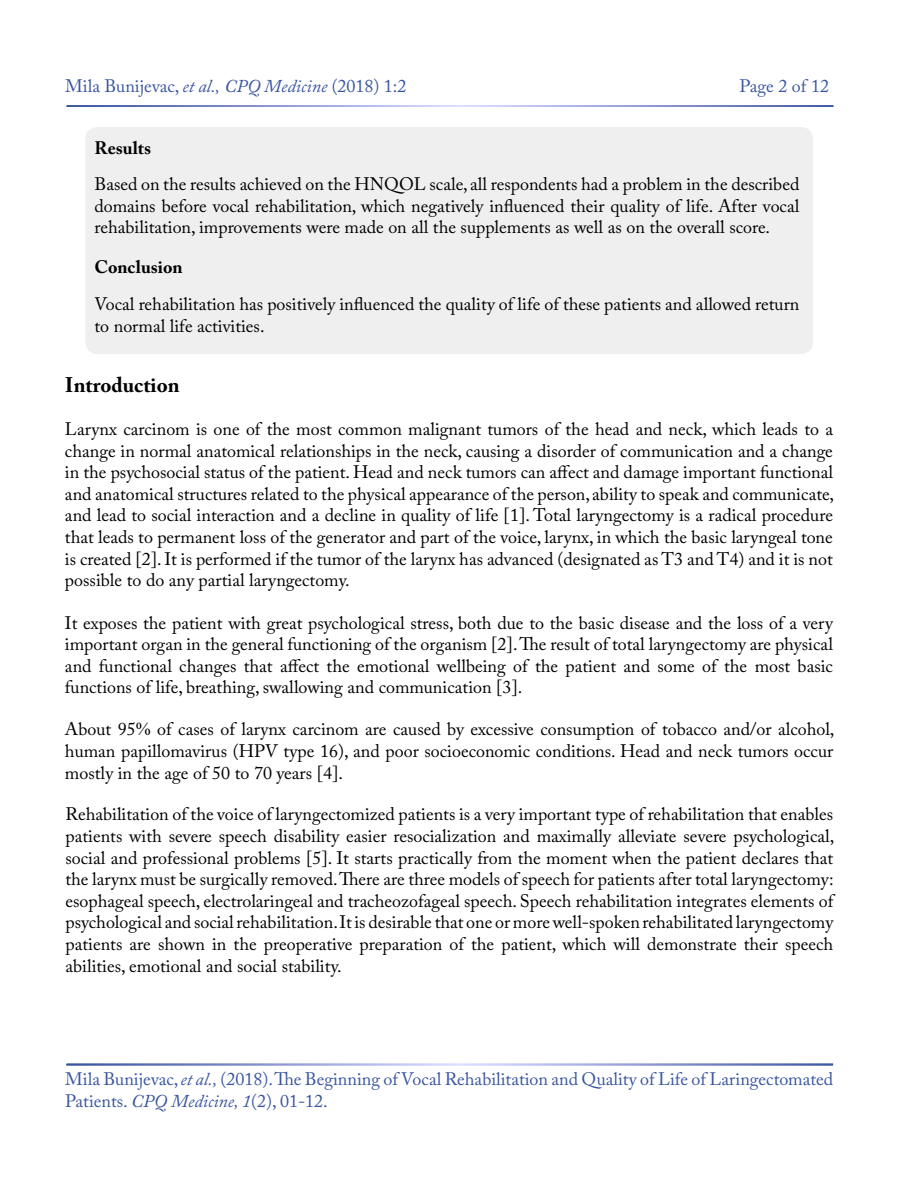
<style>
.page{position:relative;width:900px;height:1200px;background:#fff}
.page>*{position:absolute;margin:0;border:0;box-sizing:border-box;transform-origin:0 0}
.t1{font:700 21px "Adobe Caslon Pro";color:#000}
.t2{font:18px/21.6px "Adobe Caslon Pro";color:#000;text-align:justify}
.t3{font:18px/21.6px "Adobe Caslon Pro";color:#3955a0}
.t4{font:700 18px "Adobe Caslon Pro";color:#000}
.s1{font-style:italic}
.s2{font-family:"Times New Roman"}
</style>
<div class="page">
<div style="left:86px;top:127px;width:727px;height:227px;background:#efeff0;border-radius:12px"></div>
<p class="t3" style="left:65px;top:75px;width:343px">Mila Bunijevac, <span class="s1">et al., CPQ Medicine</span> (2018) 1:2</p>
<p class="t3" style="left:739px;top:75px;width:91px">Page 2 of 12</p>
<p class="t4" style="left:94px;top:137px;width:58px">Results</p>
<p class="t2" style="left:94px;top:173px;width:707px">Based on the results achieved on the HNQOL scale, all respondents had a problem in the described domains before vocal rehabilitation, which negatively influenced their quality of life. After vocal rehabilitation, improvements were made on all the supplements as well as on the overall score.</p>
<p class="t4" style="left:94px;top:257px;width:90px">Conclusion</p>
<p class="t2" style="left:94px;top:293px;width:707px">Vocal rehabilitation has positively influenced the quality of life of these patients and allowed return to normal life activities.</p>
<p class="t1" style="left:65px;top:372px;width:116px">Introduction</p>
<p class="t2" style="left:65px;top:418px;width:771px">Larynx carcinom is one of the most common malignant tumors of the head and neck, which leads to a change in normal anatomical relationships in the neck, causing a disorder of communication and a change in the psychosocial status of the patient. Head and neck tumors can affect and damage important functional and anatomical structures related to the physical appearance of the person, ability to speak and communicate, and lead to social interaction and a decline in quality of life [1]. Total laryngectomy is a radical procedure that leads to permanent loss of the generator and part of the voice, larynx, in which the basic laryngeal tone is created [2]. It is performed if the tumor of the larynx has advanced (designated as T3 and T4) and it is not possible to do any partial laryngectomy.</p>
<p class="t2" style="left:65px;top:612px;width:770px">It exposes the patient with great psychological stress, both due to the basic disease and the loss of a very important organ in the general functioning of the organism [2]. The result of total laryngectomy are physical and functional changes that affect the emotional wellbeing of the patient and some of the most basic functions of life, breathing, swallowing and communication [3].</p>
<p class="t2" style="left:65px;top:718px;width:771px">About 95<span class="s2">%</span> of cases of larynx carcinom are caused by excessive consumption of tobacco and/or alcohol, human papillomavirus (HPV type 16), and poor socioeconomic conditions. Head and neck tumors occur mostly in the age of 50 to 70 years [4].</p>
<p class="t2" style="left:66px;top:803px;width:770px">Rehabilitation of the voice of laryngectomized patients is a very important type of rehabilitation that enables patients with severe speech disability easier resocialization and maximally alleviate severe psychological, social and professional problems [5]. It starts practically from the moment when the patient declares that the larynx must be surgically removed. There are three models of speech for patients after total laryngectomy: esophageal speech, electrolaringeal and tracheozofageal speech. Speech rehabilitation integrates elements of psychological and social rehabilitation. It is desirable that one or more well-spoken rehabilitated laryngectomy patients are shown in the preoperative preparation of the patient, which will demonstrate their speech abilities, emotional and social stability.</p>
<p class="t3" style="left:65px;top:1068px;width:769px">Mila Bunijevac, <span class="s1">et al.,</span> (2018). The Beginning of Vocal Rehabilitation and Quality of Life of Laringectomated<br>Patients. <span class="s1">CPQ Medicine, 1</span>(2), 01-12.</p>
</div>
